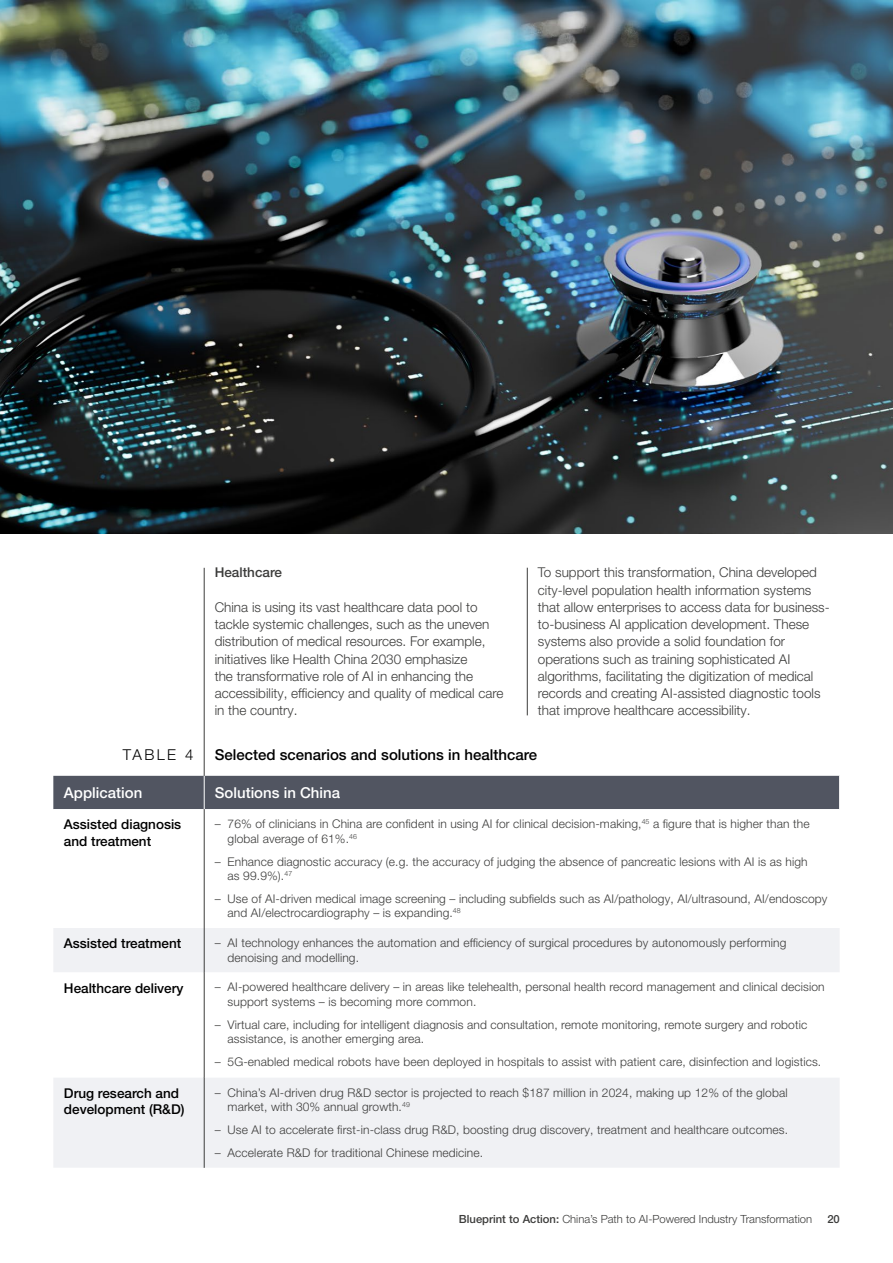
<style>
.page{position:relative;width:893px;height:1263px;background:#fff}
.page>*{position:absolute;margin:0;border:0;box-sizing:border-box;transform-origin:0 0}
.t1{font:500 15px "Helvetica Neue LT Pro";color:#000}
.t2{font:500 15px "Helvetica Neue LT Pro";color:#fff}
.t3{font:300 15px "Helvetica Neue LT Pro";letter-spacing:.16em;color:#000}
.t4{font:300 13.5px/17.2px "Helvetica Neue LT Pro";color:#3c3c3b}
.t5{font:500 13.5px/16.2px "Helvetica Neue LT Pro";color:#000}
.t6{font:500 13.5px "Helvetica Neue LT Pro";color:#3c3c3b}
.t7{font:300 12px/14.4px "Helvetica Neue LT Pro";letter-spacing:.01em;color:#3c3c3b}
.t8{font:300 11.25px "Helvetica Neue LT Pro";color:#3c3c3b}
.t9{font:500 11.25px "Helvetica Neue LT Pro";color:#3c3c3b}
.s1{font-weight:500}
</style>
<div class="page">
<hr style="left:204px;top:568px;width:1px;height:600px;background:#3c3c3b">
<hr style="left:527px;top:568px;width:1px;height:147px;background:#3c3c3b">
<div style="left:53px;top:776px;width:786px;height:33px;background:#515561"></div>
<svg style="left:54px;top:928px;width:785px;height:240px;fill:#f0f1f4"></svg>
<hr style="left:204px;top:776px;width:1px;height:33px;background:#fff">
<hr style="left:204px;top:928px;width:1px;height:44px;background:#3c3c3b">
<hr style="left:204px;top:972px;width:1px;height:106px;background:#3c3c3b">
<hr style="left:204px;top:1078px;width:1px;height:90px;background:#3c3c3b">
<img style="left:0;top:0;width:893px;height:533px">
<p class="t6" style="left:215px;top:564px;width:69px">Healthcare</p>
<p class="t4" style="left:215px;top:598px;width:290px">China is using its vast healthcare data pool to tackle systemic challenges, such as the uneven distribution of medical resources. For example, initiatives like Health China 2030 emphasize<br>the transformative role of AI in enhancing the accessibility, efficiency and quality of medical care in the country.</p>
<p class="t4" style="left:538px;top:564px;width:293px">To support this transformation, China developed city-level population health information systems that allow enterprises to access data for business&shy;to-business AI application development. These systems also provide a solid foundation for operations such as training sophisticated AI algorithms, facilitating the digitization of medical records and creating AI-assisted diagnostic tools that improve healthcare accessibility.</p>
<p class="t3" style="left:123px;top:746px;width:72px">TABLE 4</p>
<p class="t1" style="left:215px;top:746px;width:324px">Selected scenarios and solutions in healthcare</p>
<p class="t2" style="left:64px;top:783px;width:80px">Application</p>
<p class="t2" style="left:215px;top:783px;width:127px">Solutions in China</p>
<p class="t5" style="left:64px;top:816px;width:119px">Assisted diagnosis and treatment</p>
<p class="t7" style="left:228px;top:817px;width:583px;text-indent:-13px">– 76% of clinicians in China are confident in using AI for clinical decision-making,<sup>45</sup> a figure that is higher than the global average of 61%.<sup>46</sup></p>
<p class="t7" style="left:228px;top:854px;width:581px;text-indent:-13px">– Enhance diagnostic accuracy (e.g. the accuracy of judging the absence of pancreatic lesions with AI is as high as 99.9%).<sup>47</sup></p>
<p class="t7" style="left:228px;top:891px;width:601px;text-indent:-13px">– Use of AI-driven medical image screening – including subfields such as AI/pathology, AI/ultrasound, AI/endoscopy and AI/electrocardiography – is expanding.<sup>48</sup></p>
<p class="t5" style="left:64px;top:935px;width:119px">Assisted treatment</p>
<p class="t7" style="left:228px;top:935px;width:560px;text-indent:-13px">– AI technology enhances the automation and efficiency of surgical procedures by autonomously performing denoising and modelling.</p>
<p class="t5" style="left:64px;top:979px;width:121px">Healthcare delivery</p>
<p class="t7" style="left:228px;top:980px;width:599px;text-indent:-13px">– AI-powered healthcare delivery – in areas like telehealth, personal health record management and clinical decision support systems – is becoming more common.</p>
<p class="t7" style="left:228px;top:1017px;width:581px;text-indent:-13px">– Virtual care, including for intelligent diagnosis and consultation, remote monitoring, remote surgery and robotic assistance, is another emerging area.</p>
<p class="t7" style="left:215px;top:1054px;width:608px">– 5G-enabled medical robots have been deployed in hospitals to assist with patient care, disinfection and logistics.</p>
<p class="t5" style="left:64px;top:1085px;width:122px">Drug research and development (R&amp;D)</p>
<p class="t7" style="left:228px;top:1085px;width:561px;text-indent:-13px">– China’s AI-driven drug R&amp;D sector is projected to reach $187 million in 2024, making up 12% of the global market, with 30% annual growth.<sup>49</sup></p>
<p class="t7" style="left:215px;top:1122px;width:575px">– Use AI to accelerate first-in-class drug R&amp;D, boosting drug discovery, treatment and healthcare outcomes.</p>
<p class="t7" style="left:215px;top:1145px;width:270px">– Accelerate R&amp;D for traditional Chinese medicine.</p>
<p class="t8" style="left:459px;top:1212px;width:355px"><span class="s1">Blueprint to Action:</span> China’s Path to AI-Powered Industry Transformation</p>
<p class="t9" style="left:827px;top:1212px;width:14px">20</p>
</div>
